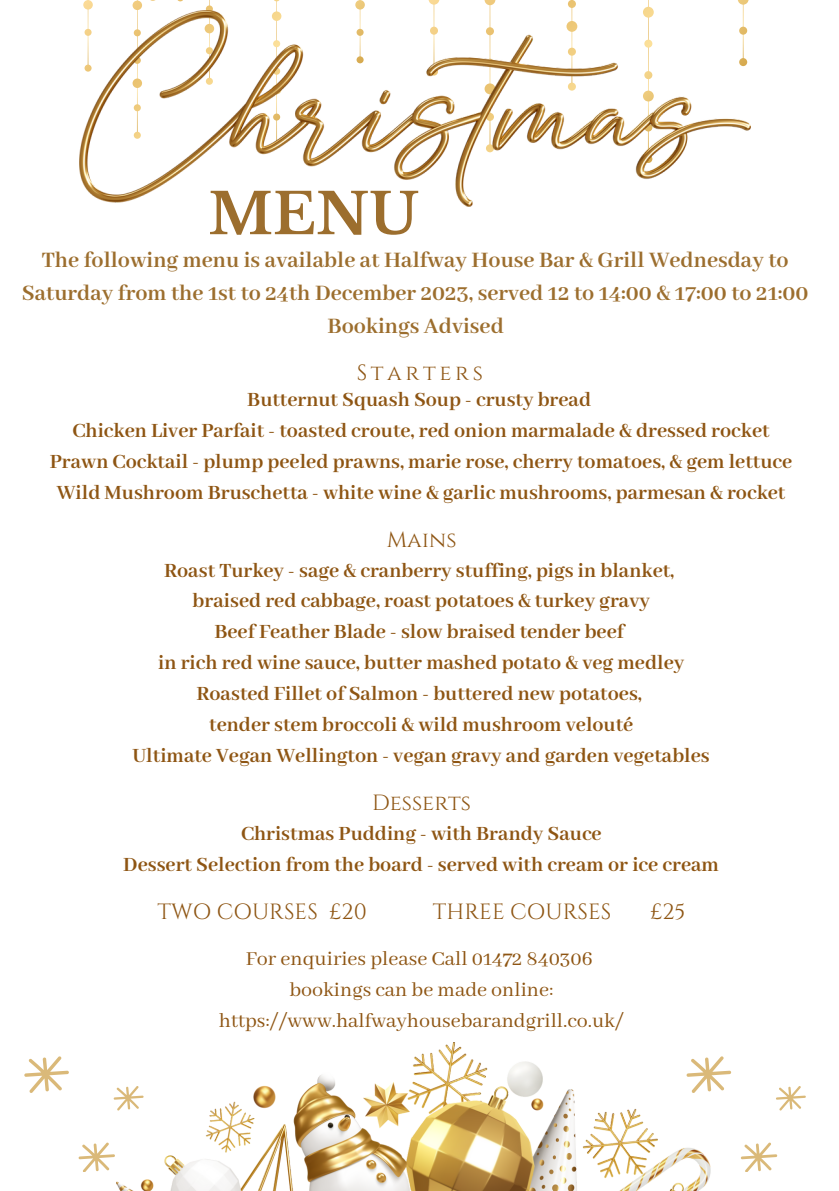
<style>
.page{position:relative;width:839px;height:1191px;background:#fff}
.page>*{position:absolute;margin:0;border:0;box-sizing:border-box;transform-origin:0 0}
.t1{font:700 56.4px "Libre Baskerville";color:#9c6e2e}
.t2{font:700 24px/33px "Abhaya Libre";color:#9c6e2e;text-align:center}
.t3{font:700 22px "Abhaya Libre";color:#8e5513}
.t4{font:22px "Abhaya Libre";color:#8e5513}
.t5{font:22px "Cinzel";color:#8e5513}
.t6{font:22px "Cinzel";letter-spacing:.17em;color:#8e5513}
</style>
<div class="page">
<svg style="left:83px;top:0;width:282px;height:10px"></svg>
<img style="left:116px;top:1043px;width:595px;height:148px">
<img style="left:80px;top:10px;width:670px;height:197px">
<svg style="left:24px;top:1056px;width:45px;height:37px"></svg>
<svg style="left:114px;top:1086px;width:30px;height:25px"></svg>
<svg style="left:79px;top:1143px;width:36px;height:29px"></svg>
<svg style="left:686px;top:1056px;width:45px;height:37px"></svg>
<svg style="left:776px;top:1086px;width:29px;height:25px"></svg>
<svg style="left:741px;top:1143px;width:36px;height:29px"></svg>
<p class="t1" style="left:208px;top:179px;width:212px">MENU</p>
<p class="t2" style="left:22px;top:245px;width:788px">The following menu is available at Halfway House Bar &amp; Grill Wednesday to<br>Saturday from the 1st to 24th December 2023, served 12 to 14:00 &amp; 17:00 to 21:00</p>
<p class="t2" style="left:327px;top:311px;width:178px">Bookings Advised</p>
<p class="t6" style="left:356px;top:359px;width:128px">Starters</p>
<p class="t3" style="left:247px;top:388px;width:345px">Butternut Squash Soup - crusty bread</p>
<p class="t3" style="left:73px;top:419px;width:698px">Chicken Liver Parfait - toasted croute, red onion marmalade &amp; dressed rocket</p>
<p class="t3" style="left:50px;top:450px;width:743px">Prawn Cocktail - plump peeled prawns, marie rose, cherry tomatoes, &amp; gem lettuce</p>
<p class="t3" style="left:57px;top:481px;width:730px">Wild Mushroom Bruschetta - white wine &amp; garlic mushrooms, parmesan &amp; rocket</p>
<p class="t5" style="left:386px;top:526px;width:71px">Mains</p>
<p class="t3" style="left:164px;top:559px;width:512px">Roast Turkey - sage &amp; cranberry stuffing, pigs in blanket,</p>
<p class="t3" style="left:193px;top:589px;width:459px">braised red cabbage, roast potatoes &amp; turkey gravy</p>
<p class="t3" style="left:214px;top:620px;width:411px">Beef Feather Blade - slow braised tender beef</p>
<p class="t3" style="left:158px;top:651px;width:527px">in rich red wine sauce, butter mashed potato &amp; veg medley</p>
<p class="t3" style="left:196px;top:682px;width:447px">Roasted Fillet of Salmon - buttered new potatoes,</p>
<p class="t3" style="left:209px;top:713px;width:425px">tender stem broccoli &amp; wild mushroom velouté</p>
<p class="t3" style="left:132px;top:744px;width:578px">Ultimate Vegan Wellington - vegan gravy and garden vegetables</p>
<p class="t5" style="left:372px;top:789px;width:100px">Desserts</p>
<p class="t3" style="left:241px;top:822px;width:362px">Christmas Pudding - with Brandy Sauce</p>
<p class="t3" style="left:123px;top:853px;width:597px">Dessert Selection from the board - served with cream or ice cream</p>
<p class="t5" style="left:158px;top:898px;width:211px">TWO COURSES £20</p>
<p class="t5" style="left:433px;top:898px;width:180px">THREE COURSES</p>
<p class="t5" style="left:649px;top:898px;width:37px">£25</p>
<p class="t4" style="left:246px;top:947px;width:348px">For enquiries please Call 01472 840306</p>
<p class="t4" style="left:289px;top:978px;width:266px">bookings can be made online:</p>
<p class="t4" style="left:219px;top:1009px;width:406px">https://www.halfwayhousebarandgrill.co.uk/</p>
</div>
